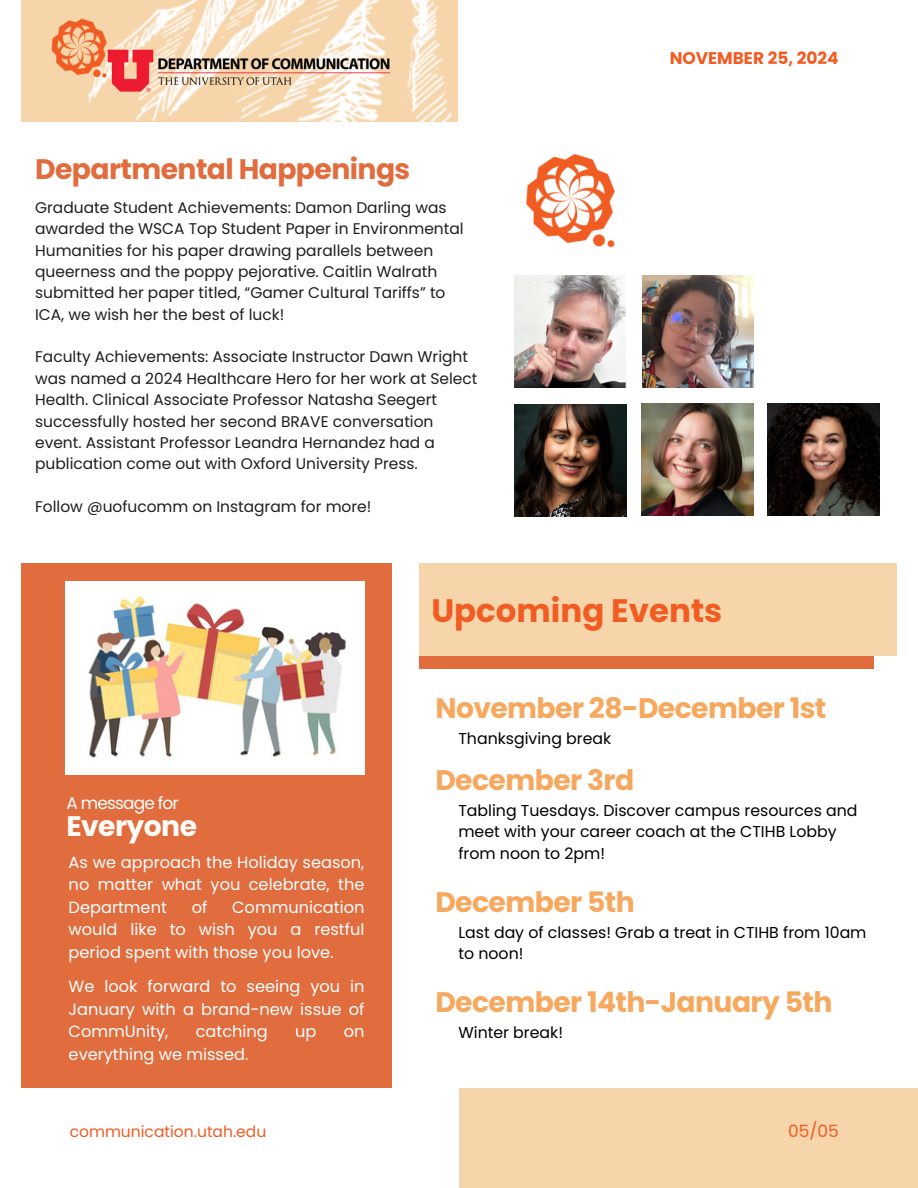
<style>
.page{position:relative;width:918px;height:1188px;background:#fff}
.page>*{position:absolute;margin:0;border:0;box-sizing:border-box;transform-origin:0 0}
.t1{font:700 32.4px "Poppins";color:#f15c22}
.t2{font:700 28.2px "Poppins";letter-spacing:-.02em;color:#f6a85f}
.t3{font:700 28.2px "Poppins";letter-spacing:-.02em;color:#e16c3e}
.t4{font:700 28.2px "Poppins";letter-spacing:-.02em;color:#fffcf8}
.t5{font:700 16.95px "Poppins";color:#f15c22}
.t6{font:16.95px "Poppins";letter-spacing:-.05em;color:#fff}
.t7{font:16.95px "Poppins";color:#f15c22}
.t8{font:16.2px/22.5px "Poppins";color:#fff;text-align:justify}
.t9{font:15.75px/21.3px "Poppins";color:#000}
.t10{font:15.45px/21.3px "Poppins";color:#1e1e1e}
.t11{font:15.45px "Poppins";color:#f15c22}
</style>
<div class="page">
<div style="left:419px;top:630px;width:454px;height:39px;background:#e16c3e"></div>
<div style="left:22px;top:563px;width:370px;height:525px;background:#e16c3e"></div>
<img style="left:66px;top:581px;width:298px;height:193px">
<div style="left:459px;top:1088px;width:459px;height:100px;background:#f6d5ab"></div>
<div style="left:22px;top:0;width:436px;height:122px;background:#f6d5ab"></div>
<img style="left:135px;top:0;width:317px;height:122px">
<img style="left:51px;top:0;width:355px;height:111px">
<img style="left:514px;top:275px;width:112px;height:112px">
<img style="left:514px;top:404px;width:112px;height:112px">
<img style="left:641px;top:403px;width:112px;height:112px">
<img style="left:768px;top:403px;width:112px;height:112px">
<img style="left:643px;top:275px;width:110px;height:112px">
<img style="left:526px;top:153px;width:89px;height:95px">
<div style="left:419px;top:563px;width:478px;height:92px;background:#f6d5ab"></div>
<p class="t3" style="left:35px;top:149px;width:377px">Departmental Happenings</p>
<p class="t10" style="left:35px;top:197px;width:430px">Graduate Student Achievements: Damon Darling was awarded the WSCA Top Student Paper in Environmental Humanities for his paper drawing parallels between queerness and the poppy pejorative. Caitlin Walrath submitted her paper titled, “Gamer Cultural Tariffs” to ICA, we wish her the best of luck!</p>
<p class="t10" style="left:35px;top:346px;width:444px">Faculty Achievements: Associate Instructor Dawn Wright was named a 2024 Healthcare Hero for her work at Select Health. Clinical Associate Professor Natasha Seegert successfully hosted her second BRAVE conversation event. Assistant Professor Leandra Hernandez had a publication come out with Oxford University Press.</p>
<p class="t10" style="left:35px;top:496px;width:338px">Follow @uofucomm on Instagram for more!</p>
<h1 class="t5" style="left:670px;top:46px;width:170px">NOVEMBER 25, 2024</h1>
<p class="t1" style="left:431px;top:587px;width:292px">Upcoming Events</p>
<h2 class="t6" style="left:66px;top:792px;width:114px">A message for</h2>
<p class="t4" style="left:66px;top:807px;width:132px">Everyone</p>
<p class="t8" style="left:69px;top:851px;width:297px">As we approach the Holiday season, no matter what you celebrate, the Department</p>
<p class="t8" style="left:192px;top:896px;width:17px">of</p>
<p class="t8" style="left:69px;top:896px;width:297px;text-indent:164px">Communication would like to wish you a restful period spent with those you love.</p>
<p class="t8" style="left:69px;top:975px;width:297px">We look forward to seeing you in January with a brand-new issue of CommUnity,</p>
<p class="t8" style="left:196px;top:1020px;width:74px">catching</p>
<p class="t8" style="left:295px;top:1020px;width:23px">up</p>
<p class="t8" style="left:344px;top:1020px;width:22px">on</p>
<p class="t8" style="left:69px;top:1043px;width:181px">everything we missed.</p>
<h2 class="t2" style="left:435px;top:688px;width:393px">November 28-December 1st</h2>
<h2 class="t9" style="left:458px;top:727px;width:154px">Thanksgiving break</h2>
<p class="t2" style="left:435px;top:760px;width:200px">December 3rd</p>
<h2 class="t9" style="left:458px;top:800px;width:401px">Tabling Tuesdays. Discover campus resources and meet with your career coach at the CTIHB Lobby from noon to 2pm!</h2>
<p class="t2" style="left:435px;top:882px;width:201px">December 5th</p>
<h2 class="t9" style="left:458px;top:922px;width:410px">Last day of classes! Grab a treat in CTIHB from 10am to noon!</h2>
<p class="t2" style="left:435px;top:983px;width:399px">December 14th-January 5th</p>
<p class="t9" style="left:458px;top:1022px;width:106px">Winter break!</p>
<p class="t11" style="left:70px;top:1121px;width:198px">communication.utah.edu</p>
<p class="t7" style="left:788px;top:1119px;width:52px">05/05</p>
</div>
